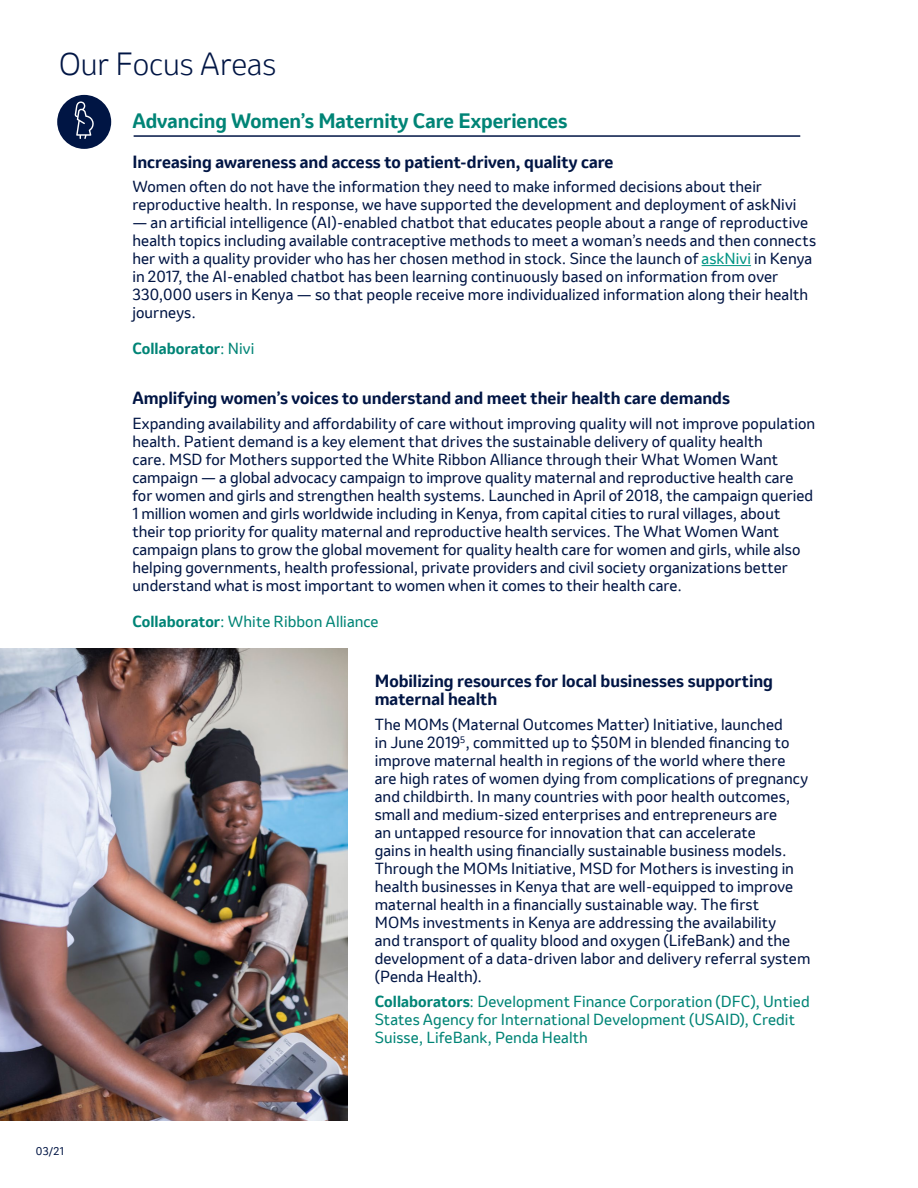
<style>
.page{position:relative;width:918px;height:1188px;background:#fff}
.page>*{position:absolute;margin:0;border:0;box-sizing:border-box;transform-origin:0 0}
.t1{font:300 30px "Invention";letter-spacing:-.005em;color:#001544}
.t2{font:700 19.5px "Invention";letter-spacing:-.005em;color:#008476}
.t3{font:700 16.5px/18px "Invention";color:#001544}
.t4{font:15px/18px "Invention";letter-spacing:.005em;color:#001544}
.t5{font:15px/18px "Invention";letter-spacing:.005em;color:#008476}
.t6{font:700 15px "Invention";color:#008476}
.t7{font:10.5px "Invention";color:#001544}
.s1{color:#009484}
.s2{font-weight:400}
.s3{font-weight:700}
</style>
<div class="page">
<hr style="left:702px;top:265px;width:49px;height:1px;background:#009484">
<div style="left:57px;top:95px;width:54px;height:54px;background:#001544;border-radius:50%"></div>
<svg style="left:75px;top:101px;width:19px;height:38px"></svg>
<img style="left:0;top:649px;width:348px;height:471px">
<hr style="left:134px;top:135px;width:666px;height:2px;background:#001544">
<h1 class="t1" style="left:59px;top:43px;width:219px">Our Focus Areas</h1>
<h2 class="t2" style="left:132px;top:107px;width:437px">Advancing Women’s Maternity Care Experiences</h2>
<p class="t3" style="left:132px;top:153px;width:483px">Increasing awareness and access to patient-driven, quality care</p>
<p class="t4" style="left:132px;top:178px;width:666px">Women often do not have the information they need to make informed decisions about their reproductive health. In response, we have supported the development and deployment of askNivi</p>
<p class="t4" style="left:132px;top:214px;width:685px">— an artificial intelligence (AI)-enabled chatbot that educates people about a range of reproductive health topics including available contraceptive methods to meet a woman’s needs and then connects her with a quality provider who has her chosen method in stock. Since the launch of <span class="s1">askNivi</span> in Kenya in 2017, the AI-enabled chatbot has been learning continuously based on information from over 330,000 users in Kenya — so that people receive more individualized information along their health journeys.</p>
<p class="t6" style="left:132px;top:338px;width:124px">Collaborator<span class="s2">: Nivi</span></p>
<p class="t3" style="left:132px;top:389px;width:599px">Amplifying women’s voices to understand and meet their health care demands</p>
<p class="t4" style="left:132px;top:414px;width:684px">Expanding availability and affordability of care without improving quality will not improve population health. Patient demand is a key element that drives the sustainable delivery of quality health<br>care. MSD for Mothers supported the White Ribbon Alliance through their What Women Want campaign — a global advocacy campaign to improve quality maternal and reproductive health care for women and girls and strengthen health systems. Launched in April of 2018, the campaign queried 1 million women and girls worldwide including in Kenya, from capital cities to rural villages, about their top priority for quality maternal and reproductive health services. The What Women Want campaign plans to grow the global movement for quality health care for women and girls, while also helping governments, health professional, private providers and civil society organizations better understand what is most important to women when it comes to their health care.</p>
<p class="t5" style="left:132px;top:612px;width:248px"><span class="s3">Collaborator</span>: White Ribbon Alliance</p>
<p class="t7" style="left:36px;top:1144px;width:29px">03/21</p>
<p class="t3" style="left:375px;top:672px;width:400px">Mobilizing resources for local businesses supporting maternal health</p>
<p class="t4" style="left:375px;top:715px;width:437px">The MOMs (Maternal Outcomes Matter) Initiative, launched<br>in June 2019<sup>5</sup>, committed up to $50M in blended financing to improve maternal health in regions of the world where there are high rates of women dying from complications of pregnancy and childbirth. In many countries with poor health outcomes, small and medium-sized enterprises and entrepreneurs are<br>an untapped resource for innovation that can accelerate<br>gains in health using financially sustainable business models.<br>Through the MOMs Initiative, MSD for Mothers is investing in health businesses in Kenya that are well-equipped to improve maternal health in a financially sustainable way. The first<br>MOMs investments in Kenya are addressing the availability<br>and transport of quality blood and oxygen (LifeBank) and the development of a data-driven labor and delivery referral system (Penda Health).</p>
<p class="t5" style="left:375px;top:992px;width:437px"><span class="s3">Collaborators</span>: Development Finance Corporation (DFC), Untied<br>States Agency for International Development (USAID), Credit<br>Suisse, LifeBank, Penda Health</p>
</div>
